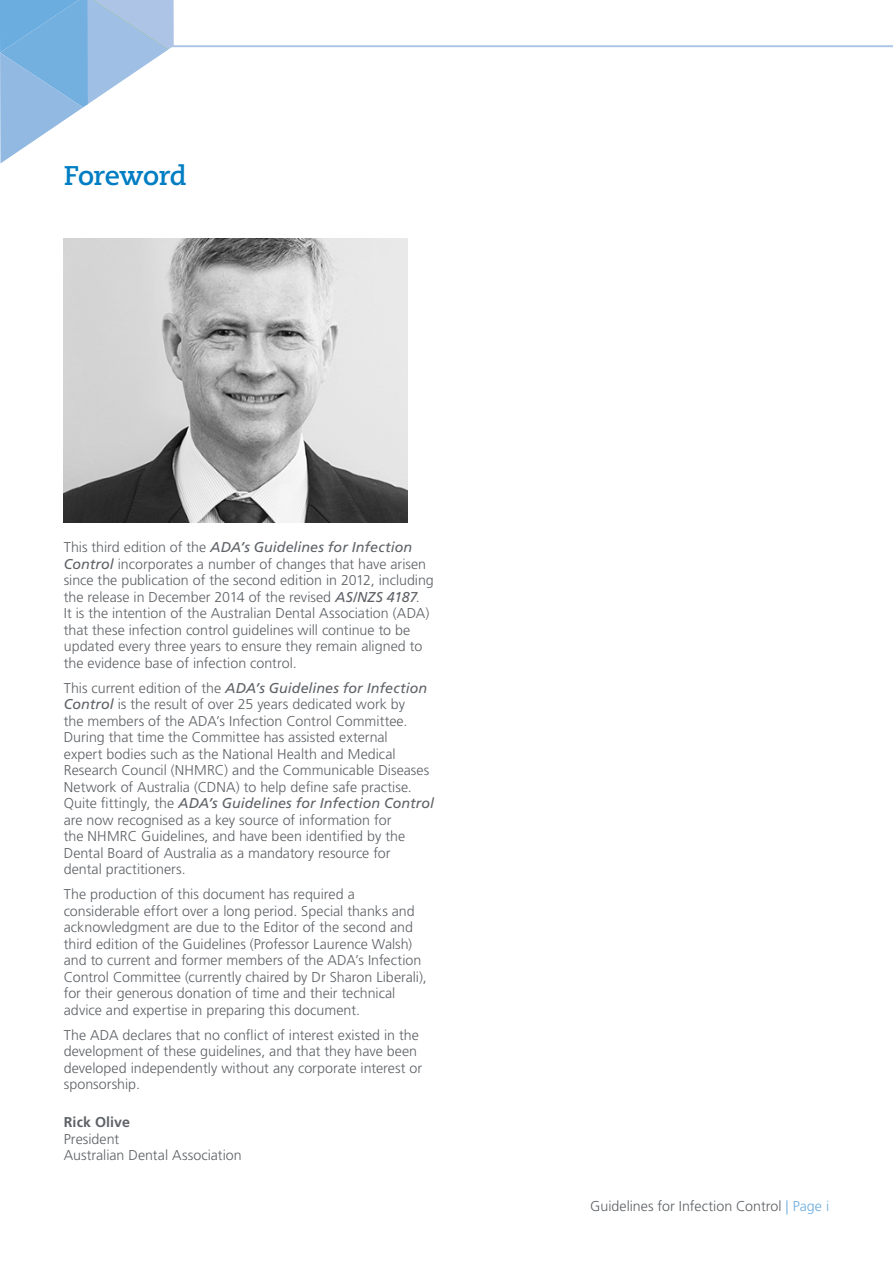
<style>
.page{position:relative;width:893px;height:1263px;background:#fff}
.page>*{position:absolute;margin:0;border:0;box-sizing:border-box;transform-origin:0 0}
.t1{font:700 27px "Caecilia LT Std";letter-spacing:-.015em;color:#007dc3}
.t2{font:300 14.25px/16.5px "Frutiger LT Pro";color:#5e6266}
.t3{font:700 14.25px "Frutiger LT Pro";letter-spacing:.01em;color:#5e6266}
.s1{font-weight:400;font-style:italic}
.s2{color:#6caddf}
</style>
<div class="page">
<hr style="left:170px;top:45px;width:723px;height:2px;background:#acc4e6">
<svg style="left:0;top:0;width:174px;height:163px"></svg>
<img style="left:64px;top:239px;width:343px;height:283px">
<h1 class="t1" style="left:64px;top:160px;width:125px">Foreword</h1>
<p class="t2" style="left:64px;top:539px;width:372px">This third edition of the <span class="s1">ADA’s Guidelines for Infection Control</span> incorporates a number of changes that have arisen since the publication of the second edition in 2012, including the release in December 2014 of the revised <span class="s1">AS/NZS 4187</span>.<br>It is the intention of the Australian Dental Association (ADA) that these infection control guidelines will continue to be updated every three years to ensure they remain aligned to the evidence base of infection control.</p>
<p class="t2" style="left:64px;top:680px;width:372px">This current edition of the <span class="s1">ADA’s Guidelines for Infection Control</span> is the result of over 25 years dedicated work by<br>the members of the ADA’s Infection Control Committee.<br>During that time the Committee has assisted external<br>expert bodies such as the National Health and Medical Research Council (NHMRC) and the Communicable Diseases Network of Australia (CDNA) to help define safe practise.<br>Quite fittingly, the <span class="s1">ADA’s Guidelines for Infection Control </span>are now recognised as a key source of information for<br>the NHMRC Guidelines, and have been identified by the Dental Board of Australia as a mandatory resource for<br>dental practitioners.</p>
<p class="t2" style="left:64px;top:886px;width:364px">The production of this document has required a considerable effort over a long period. Special thanks and acknowledgment are due to the Editor of the second and third edition of the Guidelines (Professor Laurence Walsh) and to current and former members of the ADA’s Infection Control Committee (currently chaired by Dr Sharon Liberali), for their generous donation of time and their technical advice and expertise in preparing this document.</p>
<p class="t2" style="left:64px;top:1027px;width:360px">The ADA declares that no conflict of interest existed in the development of these guidelines, and that they have been developed independently without any corporate interest or sponsorship.</p>
<p class="t3" style="left:64px;top:1114px;width:68px">Rick Olive</p>
<p class="t2" style="left:64px;top:1130px;width:180px">President<br>Australian Dental Association</p>
<p class="t2" style="left:590px;top:1198px;width:240px">Guidelines for Infection Control <span class="s2">| Page i</span></p>
</div>
